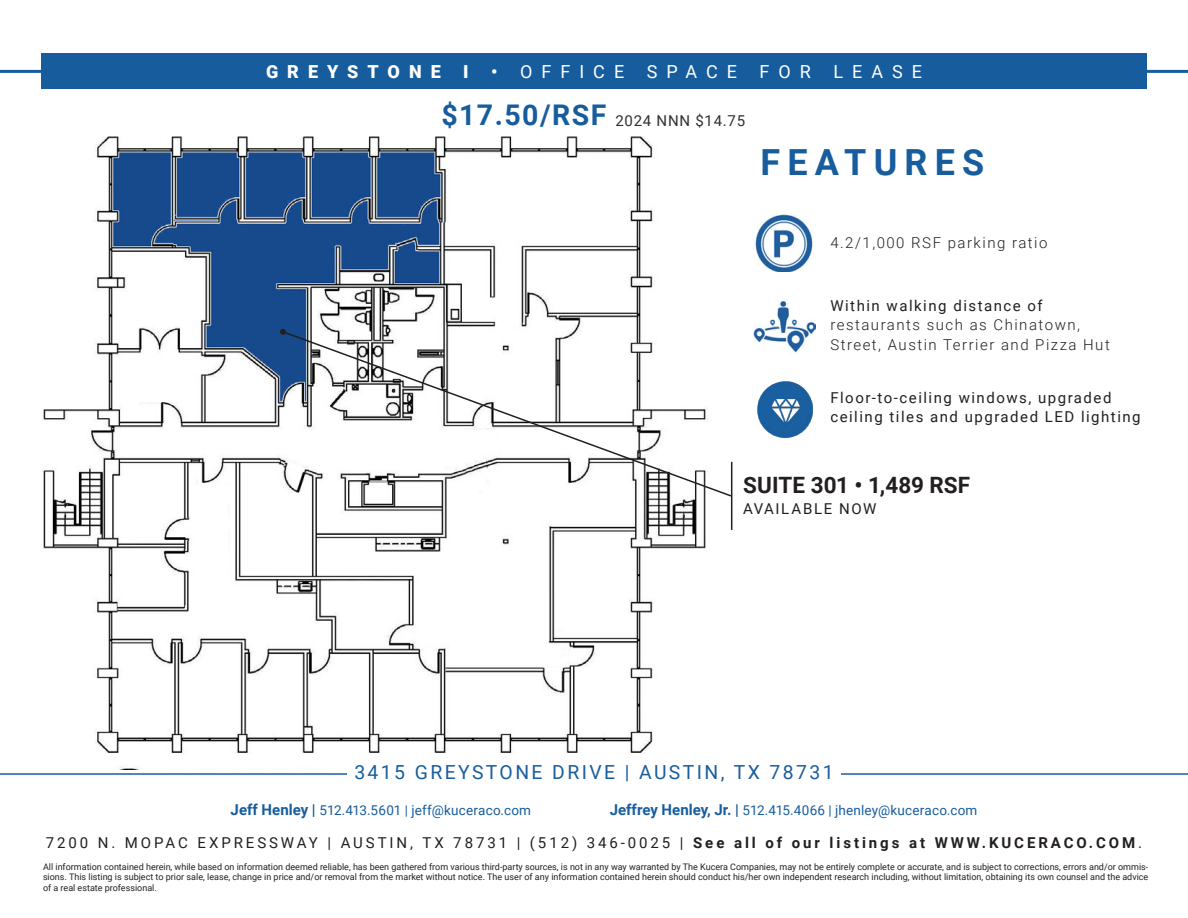
<style>
.page{position:relative;width:1188px;height:918px;background:#fff}
.page>*{position:absolute;margin:0;border:0;box-sizing:border-box;transform-origin:0 0}
.t1{font:700 36px "Roboto";letter-spacing:.2em;color:#175d9e}
.t2{font:700 22.5px "Roboto";color:#231f20}
.t3{font:19.35px "Roboto";letter-spacing:.125em;color:#175d9e}
.t4{font:18px "Roboto";letter-spacing:.5em;color:#fff}
.t5{font:15px/19.5px "Roboto";letter-spacing:.1em;color:#231f20}
.t6{font:15px "Roboto";letter-spacing:.195em;color:#231f20}
.t7{font:300 15px/19.5px "Roboto";letter-spacing:.1em;color:#231f20}
.t8{font:15px "Roboto";letter-spacing:.05em;color:#312f30}
.t9{font:13.5px "Roboto";letter-spacing:.015em;color:#175d9e}
.t10{font:9px/10.8px "Roboto";color:#231f20;text-align:justify}
.s1{font-weight:900}
.s2{font-weight:700}
.s3{font-weight:700;font-size:28.5px;color:#175d9e}
.s4{font-weight:700;font-size:15px}
</style>
<div class="page">
<img style="left:754px;top:215px;width:60px;height:57px">
<img style="left:754px;top:299px;width:61px;height:54px">
<img style="left:757px;top:381px;width:56px;height:57px">
<img style="left:43px;top:136px;width:663px;height:633px">
<hr style="left:731px;top:462px;width:1px;height:68px;background:#231f20">
<svg style="left:281px;top:330px;width:452px;height:168px"></svg>
<svg style="left:280px;top:329px;width:6px;height:6px"></svg>
<hr style="left:0;top:773px;width:1188px;height:2px;background:#175d9e">
<div style="left:347px;top:764px;width:494px;height:20px;background:#fff"></div>
<div style="left:41px;top:54px;width:1106px;height:35px;background:#175d9e"></div>
<hr style="left:0;top:70px;width:1188px;height:3px;background:#175d9e">
<h3 class="t4" style="left:266px;top:59px;width:657px"><span class="s1">GREYSTONE I</span> <span class="s2">•</span> OFFICE SPACE FOR LEASE</h3>
<h3 class="t8" style="left:441px;top:110px;width:305px"><span class="s3">$17.50/RSF</span> 2024 NNN $14.75</h3>
<h1 class="t1" style="left:761px;top:137px;width:225px">FEATURES</h1>
<h3 class="t7" style="left:830px;top:232px;width:219px">4.2/1,000 RSF parking ratio</h3>
<h3 class="t5" style="left:830px;top:295px;width:214px">Within walking distance of</h3>
<h3 class="t7" style="left:830px;top:314px;width:281px">restaurants such as Chinatown,<br>Street, Austin Terrier and Pizza Hut</h3>
<h3 class="t5" style="left:830px;top:387px;width:312px">Floor-to-ceiling windows, upgraded ceiling tiles and upgraded LED lighting</h3>
<p class="t2" style="left:743px;top:469px;width:229px">SUITE 301 • 1,489 RSF</p>
<p class="t5" style="left:743px;top:498px;width:135px">AVAILABLE NOW</p>
<h3 class="t3" style="left:354px;top:758px;width:481px">3415 GREYSTONE DRIVE | AUSTIN, TX 78731</h3>
<h3 class="t9" style="left:231px;top:800px;width:302px"><span class="s4">Jeff Henley |</span> 512.413.5601 | jeff@kuceraco.com</h3>
<h3 class="t9" style="left:610px;top:800px;width:369px"><span class="s4">Jeffrey Henley, Jr. |</span> 512.415.4066 | jhenley@kuceraco.com</h3>
<h3 class="t6" style="left:46px;top:833px;width:1098px">7200 N. MOPAC EXPRESSWAY | AUSTIN, TX 78731 | (512) 346-0025 | <span class="s2">See all of our listings at WWW.KUCERACO.COM</span>.</h3>
<p class="t10" style="left:43px;top:861px;width:1107px">All information contained herein, while based on information deemed reliable, has been gathered from various third-party sources, is not in any way warranted by The Kucera Companies, may not be entirely complete or accurate, and is subject to corrections, errors and/or ommis&shy;sions. This listing is subject to prior sale, lease, change in price and/or removal from the market without notice. The user of any information contained herein should conduct his/her own independent research including, without limitation, obtaining its own counsel and the advice of a real estate professional.</p>
</div>
